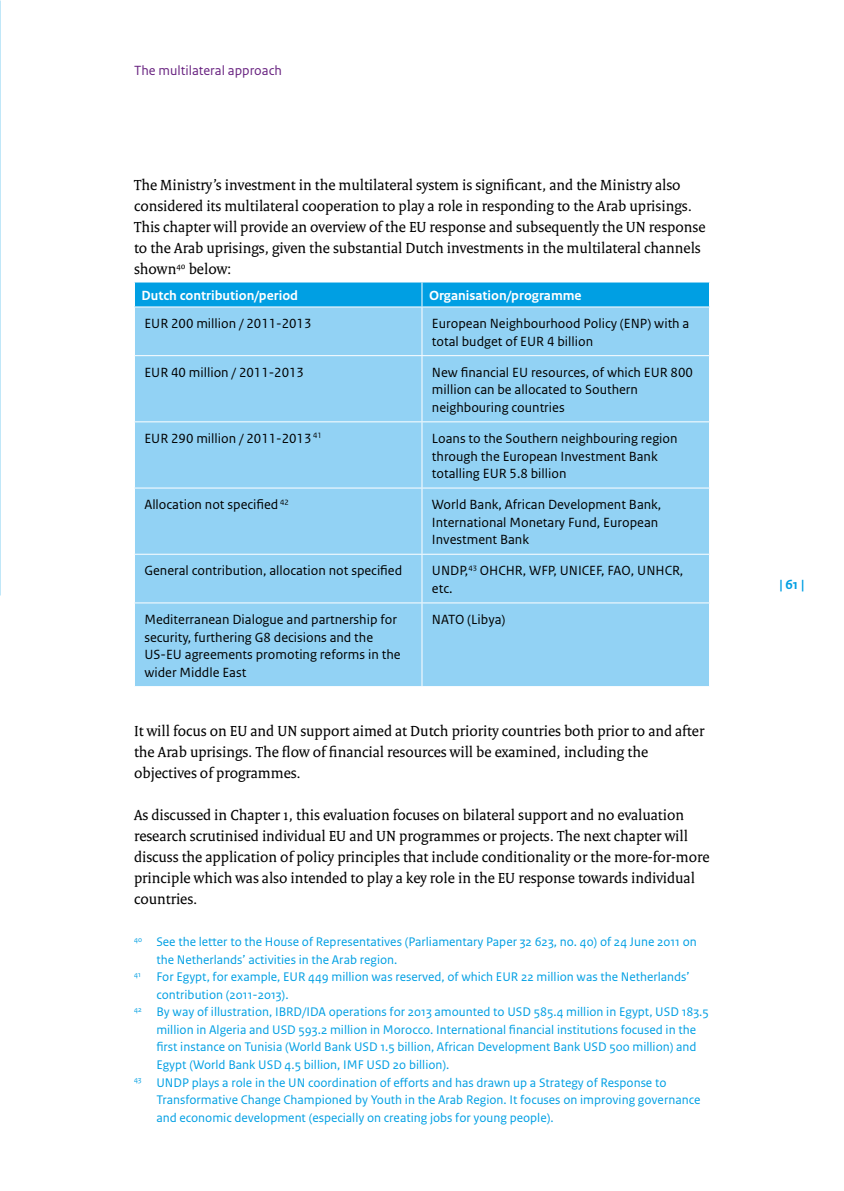
<style>
.page{position:relative;width:844px;height:1191px;background:#fff}
.page>*{position:absolute;margin:0;border:0;box-sizing:border-box;transform-origin:0 0}
._10_RO_Broodtekst{font:15.75px/21px "Rijksoverheid Serif";color:#000}
._32_RO_Tabel_Broodte{font:14px/17.5px "Rijksoverheid Sans Text";color:#000}
._31_RO_Tabel_Tussenk{font:700 14px "Rijksoverheid Sans Text";color:#fff}
.t1{font:14px "Rijksoverheid Sans Text";color:#682280}
._10_BZ_DFK_Binnenwer{font:700 14px "Rijksoverheid Sans Text";color:#009fe3}
._14_RO_Voetnoot{font:13.12px/17.5px "Rijksoverheid Sans Text";color:#009fe3}
</style>
<div class="page">
<img style="left:0;top:0;width:1px;height:595px">
<div style="left:135px;top:307px;width:573px;height:379px;background:#92d2f4"></div>
<hr style="left:421px;top:307px;width:1px;height:48px;background:#fff">
<hr style="left:134px;top:355px;width:288px;height:1px;background:#fff">
<hr style="left:422px;top:355px;width:287px;height:1px;background:#fff">
<hr style="left:421px;top:356px;width:1px;height:65px;background:#fff">
<hr style="left:134px;top:421px;width:288px;height:1px;background:#fff">
<hr style="left:422px;top:421px;width:287px;height:1px;background:#fff">
<hr style="left:421px;top:422px;width:1px;height:65px;background:#fff">
<hr style="left:134px;top:487px;width:288px;height:1px;background:#fff">
<hr style="left:422px;top:487px;width:287px;height:1px;background:#fff">
<hr style="left:421px;top:488px;width:1px;height:66px;background:#fff">
<hr style="left:134px;top:554px;width:288px;height:1px;background:#fff">
<hr style="left:422px;top:554px;width:287px;height:1px;background:#fff">
<hr style="left:421px;top:554px;width:1px;height:48px;background:#fff">
<hr style="left:421px;top:603px;width:1px;height:83px;background:#fff">
<hr style="left:134px;top:602px;width:288px;height:1px;background:#fff">
<hr style="left:422px;top:602px;width:287px;height:1px;background:#fff">
<div style="left:134px;top:282px;width:575px;height:24px;background:#009fe3"></div>
<p class="t1" style="left:134px;top:62px;width:149px">The multilateral approach</p>
<p class="_10_RO_Broodtekst" style="left:134px;top:174px;width:573px">The Ministry’s investment in the multilateral system is significant, and the Ministry also considered its multilateral cooperation to play a role in responding to the Arab uprisings.<br>This chapter will provide an overview of the EU response and subsequently the UN response to the Arab uprisings, given the substantial Dutch investments in the multilateral channels shown<sup>40</sup> below: <sup>41</sup> <sup>4243</sup></p>
<p class="_31_RO_Tabel_Tussenk" style="left:141px;top:287px;width:158px">Dutch contribution/period</p>
<p class="_31_RO_Tabel_Tussenk" style="left:429px;top:287px;width:154px">Organisation/programme</p>
<p class="_32_RO_Tabel_Broodte" style="left:144px;top:315px;width:168px">EUR 200 million / 2011-2013</p>
<p class="_32_RO_Tabel_Broodte" style="left:432px;top:315px;width:259px">European Neighbourhood Policy (ENP) with a total budget of EUR 4 billion</p>
<p class="_32_RO_Tabel_Broodte" style="left:144px;top:364px;width:161px">EUR 40 million / 2011-2013</p>
<p class="_32_RO_Tabel_Broodte" style="left:432px;top:364px;width:262px">New financial EU resources, of which EUR 800 million can be allocated to Southern neighbouring countries</p>
<p class="_32_RO_Tabel_Broodte" style="left:144px;top:430px;width:179px">EUR 290 million / 2011-2013 <sup>41</sup></p>
<p class="_32_RO_Tabel_Broodte" style="left:432px;top:430px;width:247px">Loans to the Southern neighbouring region through the European Investment Bank totalling EUR 5.8 billion</p>
<p class="_32_RO_Tabel_Broodte" style="left:144px;top:496px;width:146px">Allocation not specified <sup>42</sup></p>
<p class="_32_RO_Tabel_Broodte" style="left:432px;top:496px;width:231px">World Bank, African Development Bank,<br>International Monetary Fund, European<br>Investment Bank</p>
<p class="_32_RO_Tabel_Broodte" style="left:144px;top:562px;width:259px">General contribution, allocation not specified</p>
<p class="_32_RO_Tabel_Broodte" style="left:432px;top:562px;width:253px">UNDP,<sup>43</sup> OHCHR, WFP, UNICEF, FAO, UNHCR, etc.</p>
<p class="_32_RO_Tabel_Broodte" style="left:144px;top:611px;width:257px">Mediterranean Dialogue and partnership for security, furthering G8 decisions and the US-EU agreements promoting reforms in the wider Middle East</p>
<p class="_32_RO_Tabel_Broodte" style="left:432px;top:611px;width:75px">NATO (Libya)</p>
<p class="_10_RO_Broodtekst" style="left:134px;top:720px;width:571px">It will focus on EU and UN support aimed at Dutch priority countries both prior to and after the Arab uprisings. The flow of financial resources will be examined, including the objectives of programmes.</p>
<p class="_10_RO_Broodtekst" style="left:134px;top:804px;width:577px">As discussed in Chapter 1, this evaluation focuses on bilateral support and no evaluation research scrutinised individual EU and UN programmes or projects. The next chapter will discuss the application of policy principles that include conditionality or the more-for-more principle which was also intended to play a key role in the EU response towards individual countries.</p>
<p class="_14_RO_Voetnoot" style="left:156px;top:933px;width:542px;text-indent:-22px"><sup>40</sup> See the letter to the House of Representatives (Parliamentary Paper 32 623, no. 40) of 24 June 2011 on the Netherlands’ activities in the Arab region.</p>
<p class="_14_RO_Voetnoot" style="left:156px;top:968px;width:534px;text-indent:-22px"><sup>41</sup> For Egypt, for example, EUR 449 million was reserved, of which EUR 22 million was the Netherlands’ contribution (2011-2013).</p>
<p class="_14_RO_Voetnoot" style="left:156px;top:1003px;width:554px;text-indent:-22px"><sup>42</sup> By way of illustration, IBRD/IDA operations for 2013 amounted to USD 585.4 million in Egypt, USD 183.5 million in Algeria and USD 593.2 million in Morocco. International financial institutions focused in the first instance on Tunisia (World Bank USD 1.5 billion, African Development Bank USD 500 million) and Egypt (World Bank USD 4.5 billion, IMF USD 20 billion).</p>
<p class="_14_RO_Voetnoot" style="left:156px;top:1073px;width:545px;text-indent:-22px"><sup>43</sup> UNDP plays a role in the UN coordination of efforts and has drawn up a Strategy of Response to<br>Transformative Change Championed by Youth in the Arab Region. It focuses on improving governance and economic development (especially on creating jobs for young people).</p>
<p class="_10_BZ_DFK_Binnenwer" style="left:779px;top:576px;width:26px">| 61 |</p>
</div>
